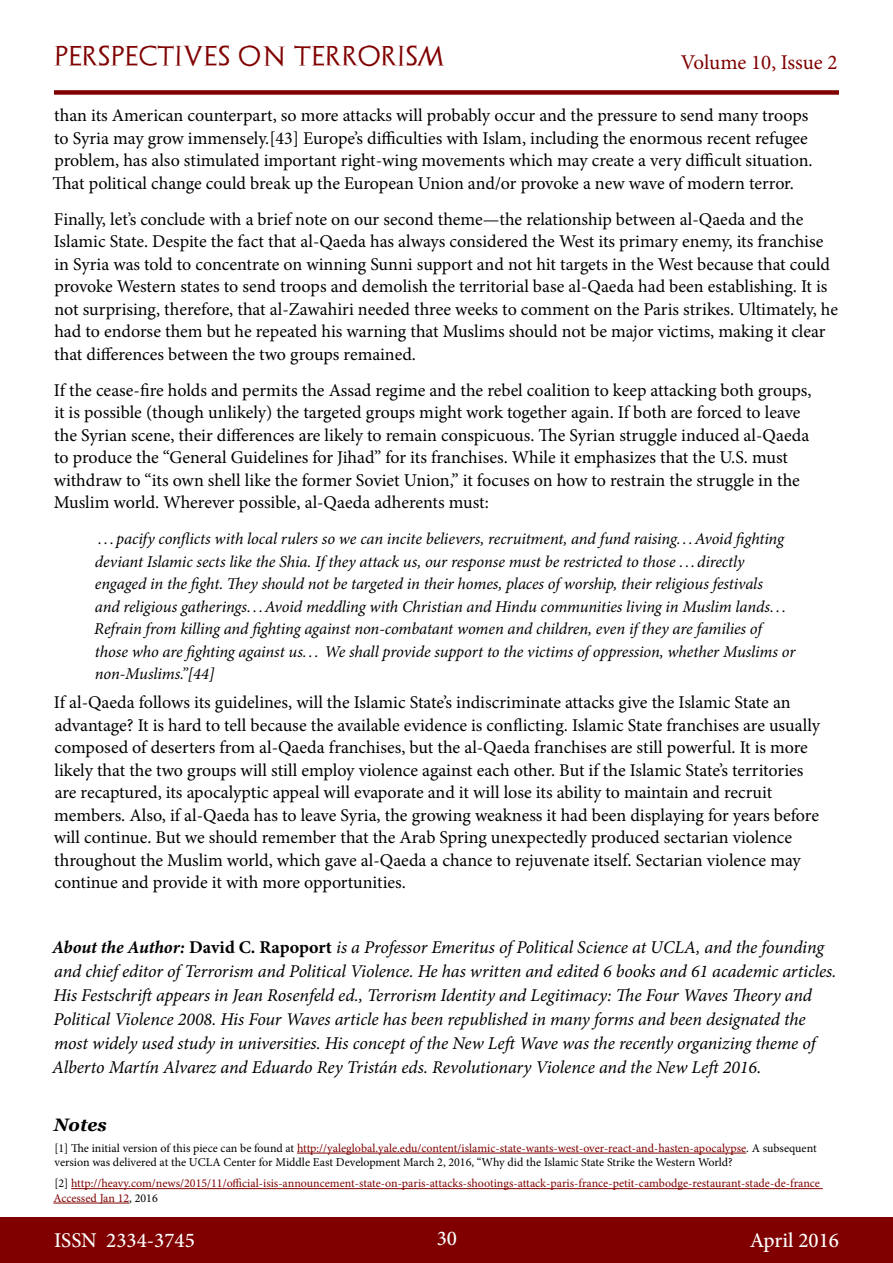
<style>
.page{position:relative;width:893px;height:1263px;background:#fff}
.page>*{position:absolute;margin:0;border:0;box-sizing:border-box;transform-origin:0 0}
.t1{font:500 21px "Minion Pro";color:#fff}
.t2{font:21px "Archeologicaps";letter-spacing:.045em;color:#800000}
.t3{font:21px "Minion Pro";letter-spacing:-.005em;color:#800000}
.t4{font:18px/22.5px "Minion Pro";color:#000}
.t5{font:italic 18px/24px "Minion Pro";letter-spacing:-.005em;color:#000}
.t6{font:italic 700 18px "Georgia";color:#000}
.t7{font:italic 16.5px/22.5px "Minion Pro";letter-spacing:-.01em;color:#000}
.t8{font:12px/14.4px "Minion Pro";color:#000}
.t9{font:12px/14.4px "Minion Pro";color:#800000}
.s1{font-weight:700}
.s2{font-weight:700;font-style:normal}
.s3{color:#800000}
.s4{color:#000}
</style>
<div class="page">
<div style="left:0;top:1217px;width:893px;height:46px;background:#800000"></div>
<div style="left:54px;top:90px;width:785px;height:5px;background:#800000"></div>
<hr style="left:297px;top:1153px;width:449px;height:1px;background:#800000">
<hr style="left:71px;top:1188px;width:752px;height:1px;background:#800000">
<hr style="left:53px;top:1203px;width:76px;height:1px;background:#800000">
<p class="t2" style="left:54px;top:43px;width:392px">PERSPECTIVES ON TERRORISM</p>
<p class="t3" style="left:681px;top:48px;width:158px">Volume 10, Issue 2</p>
<p class="t4" style="left:52px;top:104px;width:762px">than its American counterpart, so more attacks will probably occur and the pressure to send many troops to Syria may grow immensely.[43] Europe’s difficulties with Islam, including the enormous recent refugee problem, has also stimulated important right-wing movements which may create a very difficult situation.<br>That political change could break up the European Union and/or provoke a new wave of modern terror.</p>
<p class="t4" style="left:54px;top:208px;width:786px">Finally, let’s conclude with a brief note on our second theme—the relationship between al-Qaeda and the Islamic State. Despite the fact that al-Qaeda has always considered the West its primary enemy, its franchise in Syria was told to concentrate on winning Sunni support and not hit targets in the West because that could provoke Western states to send troops and demolish the territorial base al-Qaeda had been establishing. It is not surprising, therefore, that al-Zawahiri needed three weeks to comment on the Paris strikes. Ultimately, he had to endorse them but he repeated his warning that Muslims should not be major victims, making it clear that differences between the two groups remained.</p>
<p class="t4" style="left:54px;top:379px;width:759px">If the cease-fire holds and permits the Assad regime and the rebel coalition to keep attacking both groups, it is possible (though unlikely) the targeted groups might work together again. If both are forced to leave the Syrian scene, their differences are likely to remain conspicuous. The Syrian struggle induced al-Qaeda to produce the “General Guidelines for Jihad” for its franchises. While it emphasizes that the U.S. must withdraw to “its own shell like the former Soviet Union,” it focuses on how to restrain the struggle in the Muslim world. Wherever possible, al-Qaeda adherents must:</p>
<p class="t7" style="left:94px;top:528px;width:703px">. . . pacify conflicts with local rulers so we can incite believers, recruitment, and fund raising. . .Avoid fighting deviant Islamic sects like the Shia. If they attack us, our response must be restricted to those . . .directly engaged in the fight. They should not be targeted in their homes, places of worship, their religious festivals<br>and religious gatherings. . .Avoid meddling with Christian and Hindu communities living in Muslim lands. . .<br>Refrain from killing and fighting against non-combatant women and children, even if they are families of those who are fighting against us. . . We shall provide support to the victims of oppression, whether Muslims or non-Muslims.”[44]</p>
<p class="t4" style="left:54px;top:691px;width:768px">If al-Qaeda follows its guidelines, will the Islamic State’s indiscriminate attacks give the Islamic State an advantage? It is hard to tell because the available evidence is conflicting. Islamic State franchises are usually composed of deserters from al-Qaeda franchises, but the al-Qaeda franchises are still powerful. It is more likely that the two groups will still employ violence against each other. But if the Islamic State’s territories are recaptured, its apocalyptic appeal will evaporate and it will lose its ability to maintain and recruit members. Also, if al-Qaeda has to leave Syria, the growing weakness it had been displaying for years before will continue. But we should remember that the Arab Spring unexpectedly produced sectarian violence throughout the Muslim world, which gave al-Qaeda a chance to rejuvenate itself. Sectarian violence may continue and provide it with more opportunities.</p>
<p class="t5" style="left:52px;top:935px;width:786px"><span class="s1">About the Author:</span> <span class="s2">David C. Rapoport</span> is a Professor Emeritus of Political Science at UCLA, and the founding and chief editor of Terrorism and Political Violence. He has written and edited 6 books and 61 academic articles.<br>His Festschrift appears in Jean Rosenfeld ed., Terrorism Identity and Legitimacy: The Four Waves Theory and Political Violence 2008. His Four Waves article has been republished in many forms and been designated the most widely used study in universities. His concept of the New Left Wave was the recently organizing theme of Alberto Martín Alvarez and Eduardo Rey Tristán eds. Revolutionary Violence and the New Left 2016.</p>
<p class="t6" style="left:54px;top:1111px;width:55px">Notes</p>
<p class="t8" style="left:54px;top:1141px;width:764px">[1] The initial version of this piece can be found at <span class="s3">http://yaleglobal.yale.edu/content/islamic-state-wants-west-over-react-and-hasten-apocalypse</span>. A subsequent version was delivered at the UCLA Center for Middle East Development March 2, 2016, “Why did the Islamic State Strike the Western World?</p>
<p class="t9" style="left:53px;top:1176px;width:768px"><span class="s4">[2]</span> http://heavy.com/news/2015/11/official-isis-announcement-state-on-paris-attacks-shootings-attack-paris-france-petit-cambodge-restaurant-stade-de-france<br>Accessed Jan 12<span class="s4">, 2016</span></p>
<p class="t1" style="left:54px;top:1226px;width:142px">ISSN 2334-3745</p>
<p class="t1" style="left:437px;top:1224px;width:22px">30</p>
<p class="t1" style="left:750px;top:1226px;width:91px">April 2016</p>
</div>
